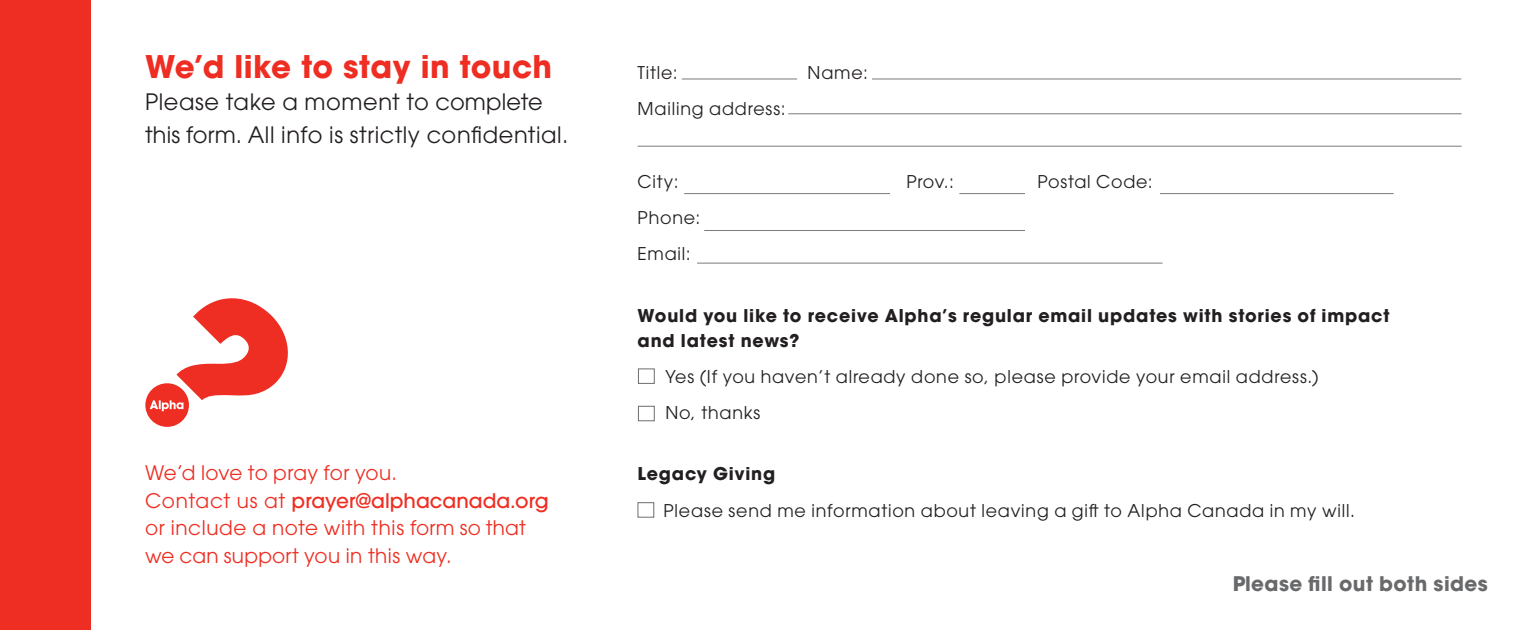
<style>
.page{position:relative;width:1530px;height:630px;background:#fff}
.page>*{position:absolute;margin:0;border:0;box-sizing:border-box;transform-origin:0 0}
.t1{font:700 31px "ITC Avant Garde Std";letter-spacing:.01em;color:#ee2e22}
.t2{font:22.5px/32.5px "ITC Avant Garde Std";letter-spacing:.02em;color:#231f20}
.t3{font:20px/27.5px "ITC Avant Garde Std";letter-spacing:.02em;color:#ee2e22}
.t4{font:700 20px "ITC Avant Garde Std";letter-spacing:.02em;color:#57585a}
.t5{font:17.5px "ITC Avant Garde Std";letter-spacing:.045em;color:#231f20}
.t6{font:700 17.5px/25px "ITC Avant Garde Std";letter-spacing:.045em;color:#231f20}
.s1{font-family:"Avant Garde";font-weight:500}
</style>
<div class="page">
<hr style="left:682px;top:79px;width:115px;height:1px;background:#231f20">
<hr style="left:872px;top:79px;width:589px;height:1px;background:#231f20">
<hr style="left:788px;top:113px;width:674px;height:1px;background:#231f20">
<hr style="left:638px;top:146px;width:824px;height:1px;background:#231f20">
<hr style="left:684px;top:193px;width:206px;height:1px;background:#231f20">
<hr style="left:704px;top:230px;width:321px;height:1px;background:#231f20">
<hr style="left:697px;top:263px;width:466px;height:1px;background:#231f20">
<hr style="left:1160px;top:193px;width:234px;height:1px;background:#231f20">
<hr style="left:959px;top:193px;width:66px;height:1px;background:#231f20">
<div style="left:638px;top:369px;width:17px;height:15px;background:#fff;border:1px solid #6c6d70"></div>
<div style="left:638px;top:406px;width:17px;height:15px;background:#fff;border:1px solid #6c6d70"></div>
<div style="left:0;top:0;width:90px;height:630px;background:#ee2e22"></div>
<div style="left:145px;top:383px;width:44px;height:44px;background:#ee2e22;border-radius:50%"></div>
<svg style="left:150px;top:298px;width:138px;height:113px"></svg>
<div style="left:638px;top:502px;width:16px;height:16px;background:#fff;border:1px solid #6c6d70"></div>
<p class="t1" style="left:145px;top:46px;width:409px">We’d like to stay in touch</p>
<p class="t2" style="left:145px;top:86px;width:425px">Please take a moment to complete this form. All info is strictly confidential.</p>
<p class="t3" style="left:145px;top:459px;width:405px">We’d love to pray for you.<br>Contact us at <span class="s1">prayer@alphacanada.org </span>or include a note with this form so that we can support you in this way.</p>
<p class="t5" style="left:638px;top:62px;width:41px">Title:</p>
<p class="t5" style="left:808px;top:62px;width:62px">Name:</p>
<p class="t5" style="left:638px;top:98px;width:149px">Mailing address:</p>
<p class="t5" style="left:638px;top:171px;width:42px">City:</p>
<p class="t5" style="left:906px;top:171px;width:49px">Prov.:</p>
<p class="t5" style="left:1037px;top:171px;width:117px">Postal Code:</p>
<p class="t5" style="left:638px;top:207px;width:64px">Phone:</p>
<p class="t5" style="left:638px;top:243px;width:55px">Email:</p>
<p class="t6" style="left:638px;top:303px;width:753px">Would you like to receive Alpha’s regular email updates with stories of impact and latest news?</p>
<p class="t5" style="left:665px;top:366px;width:655px">Yes (If you haven’t already done so, please provide your email address.)</p>
<p class="t5" style="left:665px;top:402px;width:96px">No, thanks</p>
<p class="t6" style="left:638px;top:461px;width:139px">Legacy Giving</p>
<p class="t5" style="left:664px;top:499px;width:693px">Please send me information about leaving a gift to Alpha Canada in my will.</p>
<p class="t4" style="left:1232px;top:571px;width:257px">Please fill out both sides</p>
</div>
